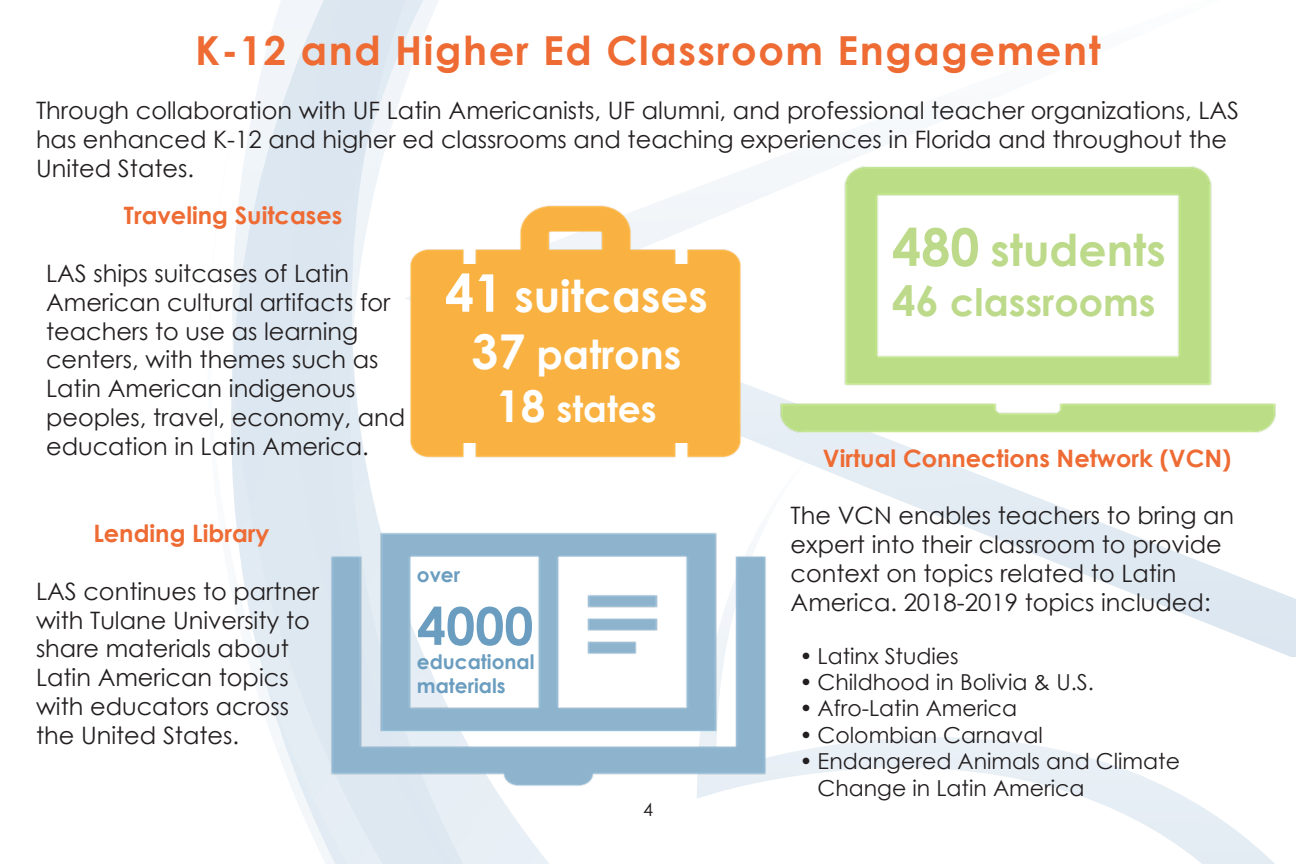
<style>
.page{position:relative;width:1296px;height:864px;background:#fff}
.page>*{position:absolute;margin:0;border:0;box-sizing:border-box;transform-origin:0 0}
.t1{font:700 52px "Century Gothic";color:#6a9dbf}
.t2{font:700 44px "Century Gothic";color:#fff}
.t3{font:700 44px "Century Gothic";color:#bcda8a}
.t4{font:700 40px "Century Gothic";letter-spacing:.04em;color:#ee6b34}
.t5{font:700 40px "Century Gothic";color:#fff}
.t6{font:700 38px "Century Gothic";color:#bcda8a}
.t7{font:700 36px "Century Gothic";color:#fff}
.t8{font:24px/28.8px "Century Gothic";color:#231f20}
.t9{font:700 24px "Century Gothic";color:#ee6b34}
.t10{font:22px/26.4px "Century Gothic";color:#231f20}
.t11{font:700 20px/24px "Century Gothic";color:#6a9dbf}
.t12{font:18px "Century Gothic";color:#231f20}
.s1{font-size:52px}
.s2{font-size:48px}
.s3{font-size:44px}
.s4{font-size:42px}
</style>
<div class="page">
<svg style="left:232px;top:0;width:317px;height:864px"></svg>
<svg style="left:405px;top:0;width:144px;height:524px"></svg>
<svg style="left:697px;top:526px;width:599px;height:338px"></svg>
<img style="left:380px;top:157px;width:390px;height:348px">
<img style="left:326px;top:524px;width:444px;height:268px">
<img style="left:770px;top:155px;width:506px;height:371px">
<div style="left:458px;top:264px;width:234px;height:178px;background:#f9b242"></div>
<p class="t4" style="left:195px;top:20px;width:907px">K-12 and Higher Ed Classroom Engagement</p>
<p class="t8" style="left:36px;top:96px;width:1205px">Through collaboration with UF Latin Americanists, UF alumni, and professional teacher organizations, LAS has enhanced K-12 and higher ed classrooms and teaching experiences in Florida and throughout the<br>United States.</p>
<p class="t9" style="left:124px;top:197px;width:220px">Traveling Suitcases</p>
<p class="t8" style="left:46px;top:259px;width:361px">LAS ships suitcases of Latin<br>American cultural artifacts for teachers to use as learning centers, with themes such as<br>Latin American indigenous peoples, travel, economy, and education in Latin America.</p>
<p class="t2" style="left:445px;top:262px;width:265px"><span class="s1">41</span> suitcases</p>
<p class="t5" style="left:472px;top:324px;width:211px"><span class="s2">37</span> patrons</p>
<p class="t7" style="left:496px;top:382px;width:162px"><span class="s3">18</span> states</p>
<p class="t9" style="left:93px;top:515px;width:178px">Lending Library</p>
<p class="t8" style="left:36px;top:576px;width:285px">LAS continues to partner with Tulane University to share materials about<br>Latin American topics with educators across the United States.</p>
<p class="t11" style="left:417px;top:562px;width:45px">over</p>
<p class="t1" style="left:417px;top:587px;width:118px">4000</p>
<p class="t11" style="left:417px;top:649px;width:119px">educational materials</p>
<p class="t12" style="left:643px;top:797px;width:11px">4</p>
<p class="t3" style="left:892px;top:217px;width:275px"><span class="s1">480</span> students</p>
<p class="t6" style="left:892px;top:274px;width:265px"><span class="s4">46</span> classrooms</p>
<p class="t9" style="left:823px;top:440px;width:410px">Virtual Connections Network (VCN)</p>
<p class="t8" style="left:791px;top:501px;width:445px">The VCN enables teachers to bring an expert into their classroom to provide context on topics related to Latin America. 2018-2019 topics included:</p>
<p class="t10" style="left:800px;top:642px;width:161px">• Latinx Studies</p>
<p class="t10" style="left:800px;top:669px;width:296px">• Childhood in Bolivia &amp; U.S.</p>
<p class="t10" style="left:800px;top:695px;width:219px">• Afro-Latin America</p>
<p class="t10" style="left:800px;top:721px;width:245px">• Colombian Carnaval</p>
<p class="t10" style="left:818px;top:748px;width:364px;text-indent:-18px">• Endangered Animals and Climate<br>Change in Latin America</p>
</div>
